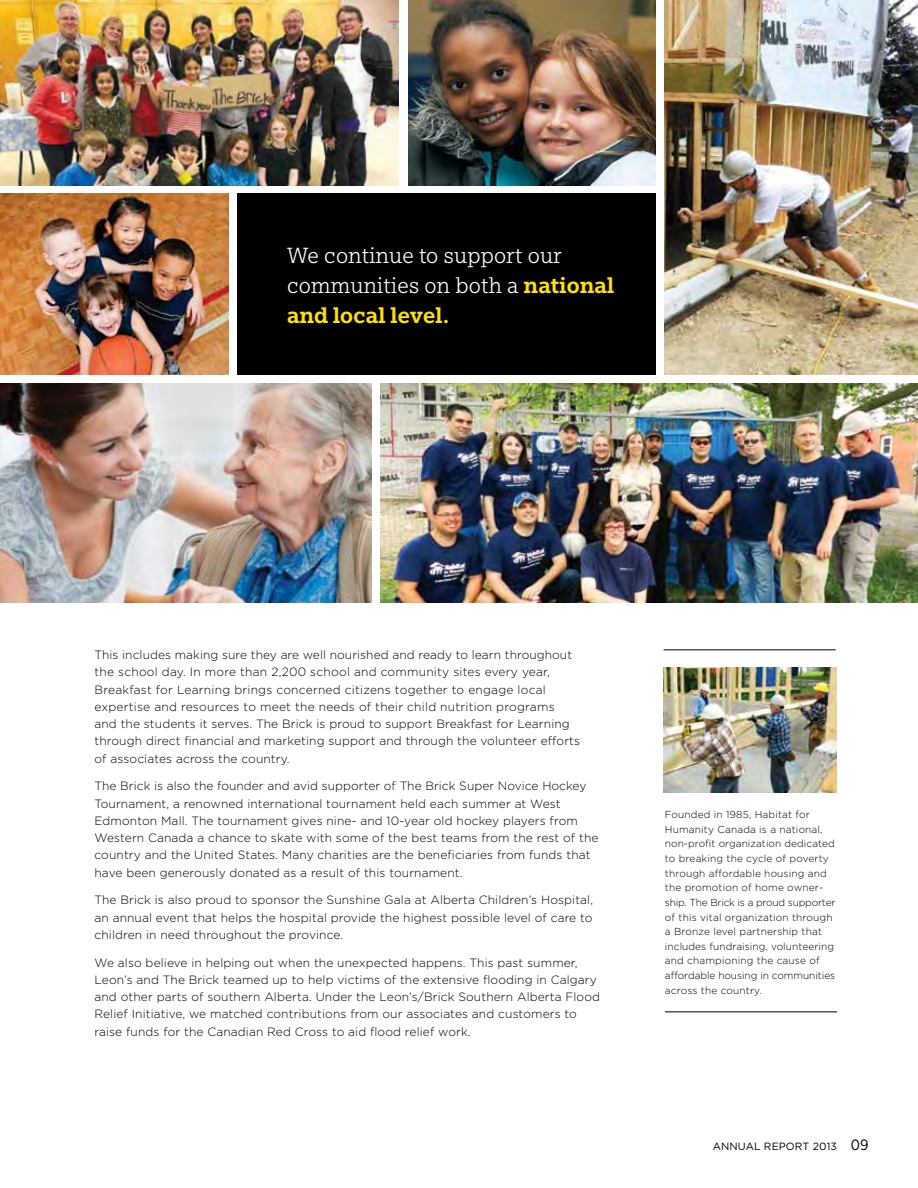
<style>
.page{position:relative;width:918px;height:1188px;background:#fff}
.page>*{position:absolute;margin:0;border:0;box-sizing:border-box;transform-origin:0 0}
.t1{font:300 24px/30px "Egyptian Slate Pro";letter-spacing:.01em;color:#fff}
.t2{font:300 12px/17.2px "Gotham";letter-spacing:.01em;color:#000}
.t3{font:10.5px "Gotham";letter-spacing:.01em;color:#000}
.t4{font:300 10.2px/14.5px "Gotham";letter-spacing:.015em;color:#000}
.s1{font-weight:500;color:#ffe100}
.s2{font-family:"Gotham Narrow";font-size:15px}
</style>
<div class="page">
<img style="left:0;top:193px;width:229px;height:182px">
<img style="left:664px;top:668px;width:173px;height:124px">
<img style="left:381px;top:383px;width:537px;height:220px">
<img style="left:0;top:383px;width:372px;height:220px">
<img style="left:0;top:0;width:399px;height:186px">
<img style="left:408px;top:0;width:248px;height:186px">
<div style="left:238px;top:193px;width:418px;height:182px;background:#000"></div>
<img style="left:665px;top:0;width:253px;height:374px">
<hr style="left:664px;top:650px;width:172px;height:1px;background:#000">
<hr style="left:665px;top:1012px;width:172px;height:1px;background:#000">
<h1 class="t1" style="left:287px;top:240px;width:329px">We continue to support our communities on both a <span class="s1">national and local level.</span></h1>
<p class="t2" style="left:94px;top:646px;width:487px">This includes making sure they are well nourished and ready to learn throughout the school day. In more than 2,200 school and community sites every year, Breakfast for Learning brings concerned citizens together to engage local expertise and resources to meet the needs of their child nutrition programs<br>and the students it serves. The Brick is proud to support Breakfast for Learning through direct financial and marketing support and through the volunteer efforts of associates across the country.</p>
<p class="t2" style="left:94px;top:777px;width:506px">The Brick is also the founder and avid supporter of The Brick Super Novice Hockey Tournament, a renowned international tournament held each summer at West Edmonton Mall. The tournament gives nine- and 10-year old hockey players from Western Canada a chance to skate with some of the best teams from the rest of the country and the United States. Many charities are the beneficiaries from funds that have been generously donated as a result of this tournament.</p>
<p class="t2" style="left:94px;top:891px;width:500px;text-align:justify">The Brick is also proud to sponsor the Sunshine Gala at Alberta Children’s Hospital, an annual event that helps the hospital provide the highest possible level of care to children in need throughout the province.</p>
<p class="t2" style="left:94px;top:953px;width:507px">We also believe in helping out when the unexpected happens. This past summer, Leon’s and The Brick teamed up to help victims of the extensive flooding in Calgary and other parts of southern Alberta. Under the Leon’s/Brick Southern Alberta Flood Relief Initiative, we matched contributions from our associates and customers to raise funds for the Canadian Red Cross to aid flood relief work.</p>
<p class="t4" style="left:665px;top:807px;width:172px">Founded in 1985, Habitat for<br>Humanity Canada is a national, non-profit organization dedicated to breaking the cycle of poverty through affordable housing and the promotion of home owner&shy;ship. The Brick is a proud supporter of this vital organization through a Bronze level partnership that includes fundraising, volunteering and championing the cause of affordable housing in communities across the country.</p>
<p class="t3" style="left:713px;top:1140px;width:157px">ANNUAL REPORT 2013 <span class="s2">09</span></p>
</div>
